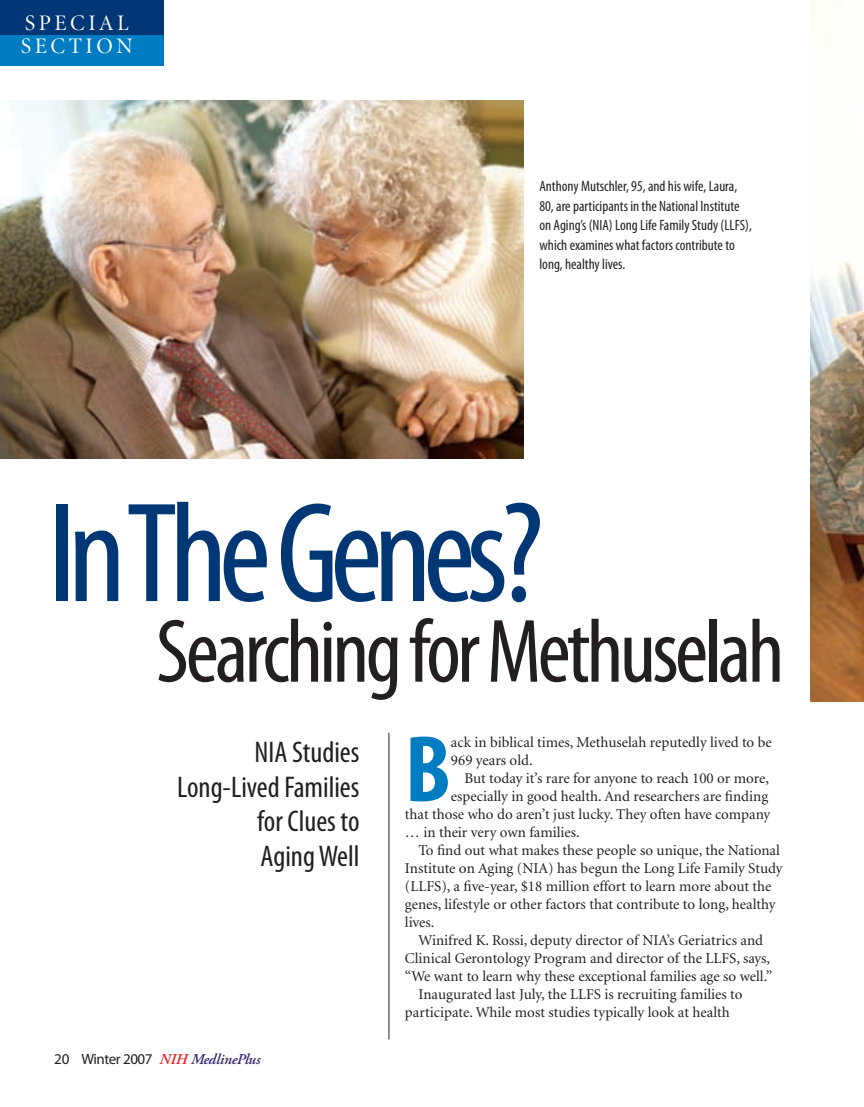
<style>
.page{position:relative;width:864px;height:1107px;background:#fff}
.page>*{position:absolute;margin:0;border:0;box-sizing:border-box;transform-origin:0 0}
.t1{font:condensed 143.4px "Myriad Pro";letter-spacing:-.06em;color:#013775}
.t2{font:700 condensed 95.1px "Myriad Pro";color:#007cc2}
.t3{font:condensed 90.9px "Myriad Pro";letter-spacing:-.04em;color:#231f20}
.t4{font:condensed 30px/34.5px "Myriad Pro";color:#231f20;text-align:right}
.t5{font:22.2px/23px "Minion Display";letter-spacing:.16em;color:#fff}
.t6{font:15px/18px "Minion";color:#231f20}
.t7{font:condensed 15px/19.5px "Myriad Pro";color:#231f20}
.t8{font:15px "Myriad Pro";letter-spacing:-.03em;color:#231f20}
.s1{font-family:"Adobe Garamond Pro";font-weight:600;font-style:italic;color:#ee1d23}
.s2{font-family:"Adobe Garamond Pro";font-weight:600;font-style:italic;color:#39286c}
</style>
<div class="page">
<img style="left:810px;top:0;width:54px;height:701px">
<div style="left:0;top:1px;width:163px;height:64px;background:#007cc2"></div>
<div style="left:0;top:0;width:163px;height:34px;background:#013775"></div>
<img style="left:0;top:101px;width:524px;height:358px">
<hr style="left:389px;top:733px;width:1px;height:307px;background:#231f20">
<h3 class="t5" style="left:21px;top:13px;width:113px">SPECIAL<br>SECTION</h3>
<p class="t7" style="left:539px;top:177px;width:214px">Anthony Mutschler, 95, and his wife, Laura, 80, are participants in the National Institute on Aging’s (NIA) Long Life Family Study (LLFS), which examines what factors contribute to long, healthy lives.</p>
<h1 class="t1" style="left:48px;top:476px;width:497px">In The Genes?</h1>
<h3 class="t3" style="left:156px;top:603px;width:630px">Searching for Methuselah</h3>
<h3 class="t4" style="left:177px;top:735px;width:184px">NIA Studies<br>Long-Lived Families for Clues to<br>Aging Well</h3>
<p class="t8" style="left:54px;top:1051px;width:208px">20 Winter 2007 <span class="s1">NIH</span> <span class="s2">MedlinePlus</span></p>
<h2 class="t2" style="left:405px;top:717px;width:47px">B</h2>
<p class="t6" style="left:451px;top:734px;width:322px">ack in biblical times, Methuselah reputedly lived to be<br>969 years old.</p>
<p class="t6" style="left:464px;top:770px;width:306px">But today it’s rare for anyone to reach 100 or more,</p>
<p class="t6" style="left:451px;top:788px;width:319px">especially in good health. And researchers are finding</p>
<p class="t6" style="left:405px;top:806px;width:367px">that those who do aren’t just lucky. They often have company</p>
<p class="t6" style="left:405px;top:824px;width:176px">… in their very own families.</p>
<p class="t6" style="left:418px;top:842px;width:363px">To find out what makes these people so unique, the National</p>
<p class="t6" style="left:405px;top:860px;width:379px">Institute on Aging (NIA) has begun the Long Life Family Study</p>
<p class="t6" style="left:405px;top:878px;width:368px">(LLFS), a five-year, $18 million effort to learn more about the</p>
<p class="t6" style="left:405px;top:896px;width:372px">genes, lifestyle or other factors that contribute to long, healthy</p>
<p class="t6" style="left:405px;top:914px;width:31px">lives.</p>
<p class="t6" style="left:418px;top:932px;width:346px">Winifred K. Rossi, deputy director of NIA’s Geriatrics and</p>
<p class="t6" style="left:405px;top:950px;width:367px">Clinical Gerontology Program and director of the LLFS, says,</p>
<p class="t6" style="left:405px;top:968px;width:369px">“We want to learn why these exceptional families age so well.”</p>
<p class="t6" style="left:418px;top:986px;width:325px">Inaugurated last July, the LLFS is recruiting families to</p>
<p class="t6" style="left:405px;top:1004px;width:326px">participate. While most studies typically look at health</p>
</div>
